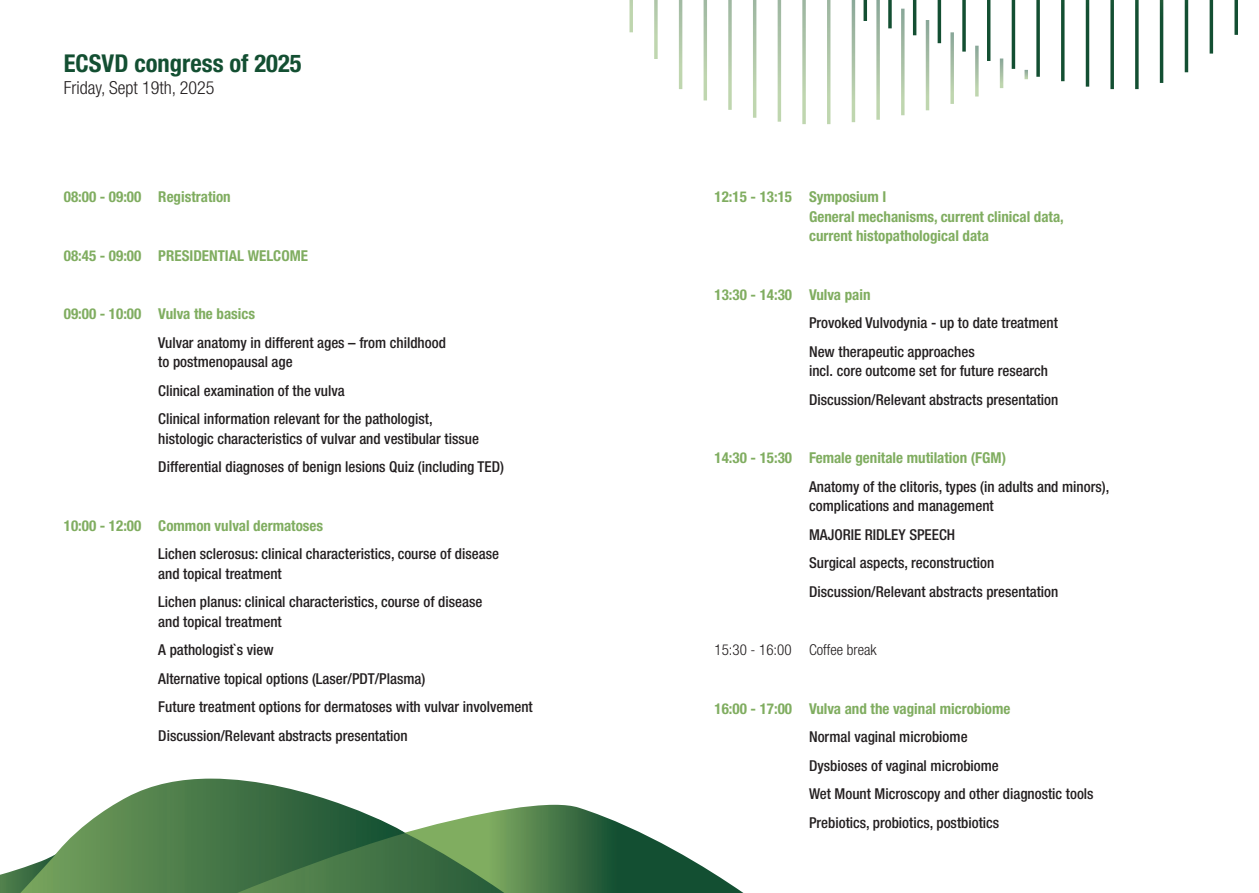
<style>
.page{position:relative;width:1259px;height:893px;background:#fff}
.page>*{position:absolute;margin:0;border:0;box-sizing:border-box;transform-origin:0 0}
.t1{font:700 condensed 24.6px "Helvetica Neue LT Pro";color:#134f32}
.t2{font:300 condensed 18px "Helvetica Neue LT Pro";color:#231f20}
.t3{font:500 condensed 15px/28.5px "Helvetica Neue LT Pro";color:#231f20}
.t4{font:700 condensed 15px/19.5px "Helvetica Neue LT Pro";color:#80ad60}
.t5{font:300 condensed 15px "Helvetica Neue LT Pro";color:#231f20}
</style>
<div class="page">
<svg style="left:0;top:779px;width:743px;height:114px"></svg>
<svg style="left:1159px;top:0;width:4px;height:83px"></svg>
<svg style="left:863px;top:0;width:4px;height:21px"></svg>
<svg style="left:937px;top:0;width:4px;height:43px"></svg>
<svg style="left:1011px;top:0;width:4px;height:69px"></svg>
<svg style="left:1036px;top:0;width:4px;height:77px"></svg>
<svg style="left:1085px;top:0;width:4px;height:87px"></svg>
<svg style="left:1110px;top:0;width:4px;height:89px"></svg>
<svg style="left:703px;top:0;width:4px;height:100px"></svg>
<svg style="left:728px;top:0;width:4px;height:110px"></svg>
<svg style="left:777px;top:0;width:4px;height:122px"></svg>
<svg style="left:802px;top:0;width:4px;height:124px"></svg>
<svg style="left:851px;top:0;width:4px;height:122px"></svg>
<svg style="left:876px;top:0;width:4px;height:120px"></svg>
<svg style="left:925px;top:20px;width:4px;height:90px"></svg>
<svg style="left:950px;top:32px;width:4px;height:72px"></svg>
<svg style="left:1024px;top:70px;width:4px;height:9px"></svg>
<svg style="left:1184px;top:0;width:4px;height:72px"></svg>
<svg style="left:1209px;top:0;width:4px;height:54px"></svg>
<svg style="left:1234px;top:0;width:4px;height:35px"></svg>
<svg style="left:629px;top:0;width:4px;height:32px"></svg>
<h1 class="t1" style="left:64px;top:48px;width:239px">ECSVD congress of 2025</h1>
<p class="t2" style="left:64px;top:77px;width:152px">Friday, Sept 19th, 2025</p>
<p class="t4" style="left:64px;top:187px;width:168px">08:00 - 09:00 Registration</p>
<p class="t4" style="left:64px;top:245px;width:246px">08:45 - 09:00 PRESIDENTIAL WELCOME</p>
<p class="t4" style="left:64px;top:304px;width:193px">09:00 - 10:00 Vulva the basics</p>
<p class="t3" style="left:158px;top:332px;width:289px;line-height:19.5px">Vulvar anatomy in different ages – from childhood to postmenopausal age</p>
<p class="t3" style="left:158px;top:376px;width:276px">Clinical examination of the vulva<br>Clinical information relevant for the pathologist,</p>
<p class="t3" style="left:158px;top:424px;width:347px">histologic characteristics of vulvar and vestibular tissue<br>Differential diagnoses of benign lesions Quiz (including TED)</p>
<p class="t4" style="left:64px;top:515px;width:261px">10:00 - 12:00 Common vulval dermatoses</p>
<p class="t3" style="left:158px;top:544px;width:342px;line-height:19.5px">Lichen sclerosus: clinical characteristics, course of disease and topical treatment</p>
<p class="t3" style="left:158px;top:592px;width:325px;line-height:19.5px">Lichen planus: clinical characteristics, course of disease and topical treatment</p>
<p class="t3" style="left:158px;top:635px;width:376px">A pathologist`s view<br>Alternative topical options (Laser/PDT/Plasma)<br>Future treatment options for dermatoses with vulvar involvement Discussion/Relevant abstracts presentation</p>
<p class="t4" style="left:809px;top:187px;width:256px;text-indent:-94px">12:15 - 13:15 Symposium I<br>General mechanisms, current clinical data, current histopathological data</p>
<p class="t4" style="left:714px;top:284px;width:157px">13:30 - 14:30 Vulva pain</p>
<p class="t3" style="left:809px;top:308px;width:250px">Provoked Vulvodynia - up to date treatment<br>New therapeutic approaches</p>
<p class="t3" style="left:809px;top:356px;width:251px">incl. core outcome set for future research<br>Discussion/Relevant abstracts presentation</p>
<p class="t4" style="left:714px;top:448px;width:293px">14:30 - 15:30 Female genitale mutilation (FGM)</p>
<p class="t3" style="left:809px;top:476px;width:302px;line-height:19.5px">Anatomy of the clitoris, types (in adults and minors), complications and management</p>
<p class="t3" style="left:809px;top:520px;width:251px">MAJORIE RIDLEY SPEECH<br>Surgical aspects, reconstruction<br>Discussion/Relevant abstracts presentation</p>
<p class="t5" style="left:714px;top:641px;width:164px">15:30 - 16:00 Coffee break</p>
<p class="t4" style="left:714px;top:698px;width:297px">16:00 - 17:00 Vulva and the vaginal microbiome</p>
<p class="t3" style="left:809px;top:722px;width:286px">Normal vaginal microbiome<br>Dysbioses of vaginal microbiome<br>Wet Mount Microscopy and other diagnostic tools Prebiotics, probiotics, postbiotics</p>
</div>
